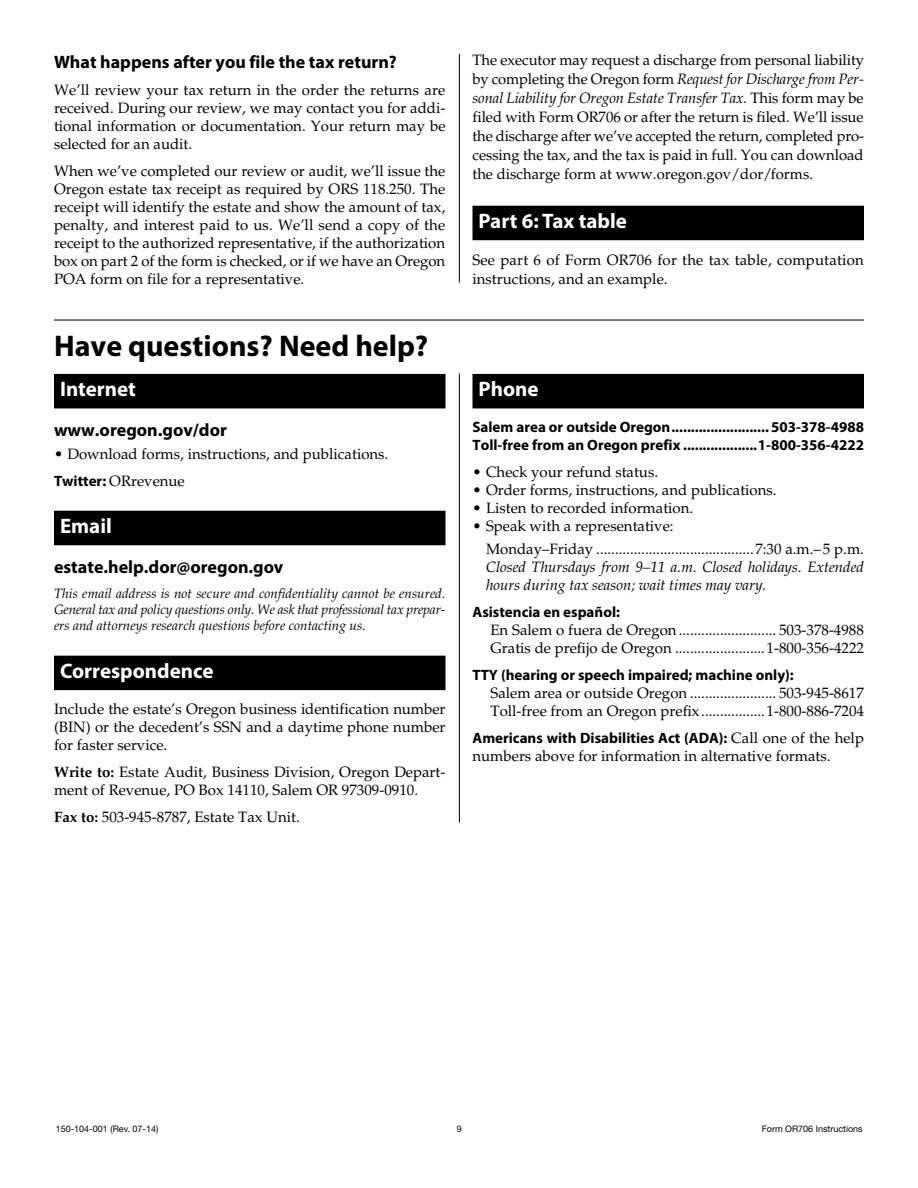
<style>
.page{position:relative;width:918px;height:1188px;background:#fff}
.page>*{position:absolute;margin:0;border:0;box-sizing:border-box;transform-origin:0 0}
.t1{font:700 30px "Myriad Pro";color:#000}
.t2{font:700 21px "Myriad Pro";color:#fff}
.t3{font:700 18px "Myriad Pro";color:#000}
.t4{font:15px/18px "Palatino LT Std";color:#000}
.t5{font:700 15px/18px "Myriad Pro";color:#000}
.t6{font:italic 15px/18px "Palatino LT Std";color:#000}
.t7{font:italic 13.5px/16.2px "Palatino LT Std";color:#000;text-align:justify}
.t8{font:9px "Helvetica Neue LT Std";color:#000}
.s1{font-family:"Myriad Pro";font-weight:700}
.s2{font-weight:700}
.s3{font-style:italic}
.s4{font-family:"Palatino LT Std";font-weight:400}
</style>
<div class="page">
<hr style="left:459px;top:54px;width:1px;height:229px;background:#000">
<hr style="left:459px;top:374px;width:1px;height:449px;background:#000">
<div style="left:472px;top:206px;width:392px;height:34px;background:#000"></div>
<hr style="left:54px;top:320px;width:810px;height:1px;background:#000">
<div style="left:54px;top:374px;width:392px;height:34px;background:#000"></div>
<div style="left:54px;top:511px;width:392px;height:34px;background:#000"></div>
<div style="left:54px;top:656px;width:392px;height:34px;background:#000"></div>
<div style="left:472px;top:374px;width:392px;height:34px;background:#000"></div>
<p class="t3" style="left:54px;top:50px;width:344px">What happens after you file the tax return?</p>
<p class="t4" style="left:54px;top:81px;width:393px;text-align:justify">We’ll review your tax return in the order the returns are received. During our review, we may contact you for addi&shy;tional information or documentation. Your return may be selected for an audit.</p>
<p class="t4" style="left:54px;top:162px;width:393px;text-align:justify">When we’ve completed our review or audit, we’ll issue the Oregon estate tax receipt as required by ORS 118.250. The receipt will identify the estate and show the amount of tax, penalty, and interest paid to us. We’ll send a copy of the receipt to the authorized representative, if the authorization box on part 2 of the form is checked, or if we have an Oregon POA form on file for a representative.</p>
<h1 class="t1" style="left:54px;top:327px;width:376px">Have questions? Need help?</h1>
<h2 class="t2" style="left:60px;top:376px;width:77px">Internet</h2>
<p class="t3" style="left:54px;top:418px;width:174px">www.oregon.gov/dor</p>
<p class="t4" style="left:54px;top:440px;width:336px;line-height:27px">• Download forms, instructions, and publications.<br><span class="s1">Twitter:</span> ORrevenue</p>
<h2 class="t2" style="left:60px;top:512px;width:53px">Email</h2>
<p class="t3" style="left:54px;top:555px;width:231px">estate.help.dor@oregon.gov</p>
<p class="t7" style="left:54px;top:586px;width:393px">This email address is not secure and confidentiality cannot be ensured.<br>General tax and policy questions only. We ask that professional tax prepar&shy;ers and attorneys research questions before contacting us.</p>
<h2 class="t2" style="left:60px;top:657px;width:155px">Correspondence</h2>
<p class="t4" style="left:54px;top:700px;width:393px;text-align:justify">Include the estate’s Oregon business identification number (BIN) or the decedent’s SSN and a daytime phone number for faster service.</p>
<p class="t4" style="left:54px;top:763px;width:393px"><span class="s2">Write to:</span> Estate Audit, Business Division, Oregon Depart&shy;ment of Revenue, PO Box 14110, Salem OR 97309-0910.</p>
<p class="t4" style="left:54px;top:808px;width:247px"><span class="s2">Fax to:</span> 503-945-8787, Estate Tax Unit.</p>
<p class="t4" style="left:472px;top:51px;width:393px;line-height:19px;text-align:justify">The executor may request a discharge from personal liability by completing the Oregon form <span class="s3">Request for Discharge from Per&shy;sonal Liability for Oregon Estate Transfer Tax.</span> This form may be filed with Form OR706 or after the return is filed. We’ll issue the discharge after we’ve accepted the return, completed pro&shy;cessing the tax, and the tax is paid in full. You can download the discharge form at www.oregon.gov/dor/forms.</p>
<h2 class="t2" style="left:478px;top:207px;width:150px">Part 6: Tax table</h2>
<p class="t4" style="left:472px;top:251px;width:393px;line-height:19px">See part 6 of Form OR706 for the tax table, computation instructions, and an example.</p>
<h2 class="t2" style="left:478px;top:376px;width:62px">Phone</h2>
<p class="t5" style="left:472px;top:418px;width:393px">Salem area or outside Oregon......................... 503-378-4988<br>Toll-free from an Oregon prefix ...................1-800-356-4222</p>
<p class="t4" style="left:472px;top:464px;width:187px">• Check your refund status.</p>
<p class="t4" style="left:472px;top:482px;width:306px">• Order forms, instructions, and publications.</p>
<p class="t4" style="left:472px;top:500px;width:222px">• Listen to recorded information.</p>
<p class="t4" style="left:486px;top:515px;width:379px;line-height:22.5px;text-indent:-14px">• Speak with a representative:<br>Monday–Friday ..........................................7:30 a.m.–5 p.m.</p>
<p class="t6" style="left:486px;top:558px;width:380px">Closed Thursdays from 9–11 a.m. Closed holidays. Extended hours during tax season; wait times may vary.</p>
<p class="t5" style="left:472px;top:602px;width:149px">Asistencia en español:</p>
<p class="t4" style="left:490px;top:621px;width:375px">En Salem o fuera de Oregon.......................... 503-378-4988<br>Gratis de prefijo de Oregon ........................1-800-356-4222</p>
<p class="t5" style="left:472px;top:665px;width:323px">TTY (hearing or speech impaired; machine only):</p>
<p class="t4" style="left:490px;top:684px;width:375px">Salem area or outside Oregon ....................... 503-945-8617<br>Toll-free from an Oregon prefix.................1-800-886-7204</p>
<p class="t5" style="left:472px;top:728px;width:393px">Americans with Disabilities Act (ADA): <span class="s4">Call one of the help</span></p>
<p class="t4" style="left:472px;top:747px;width:360px">numbers above for information in alternative formats.</p>
<p class="t8" style="left:56px;top:1124px;width:104px">150-104-001 (Rev. 07-14)</p>
<p class="t8" style="left:457px;top:1124px;width:7px">9</p>
<p class="t8" style="left:762px;top:1124px;width:103px">Form OR706 Instructions</p>
</div>
